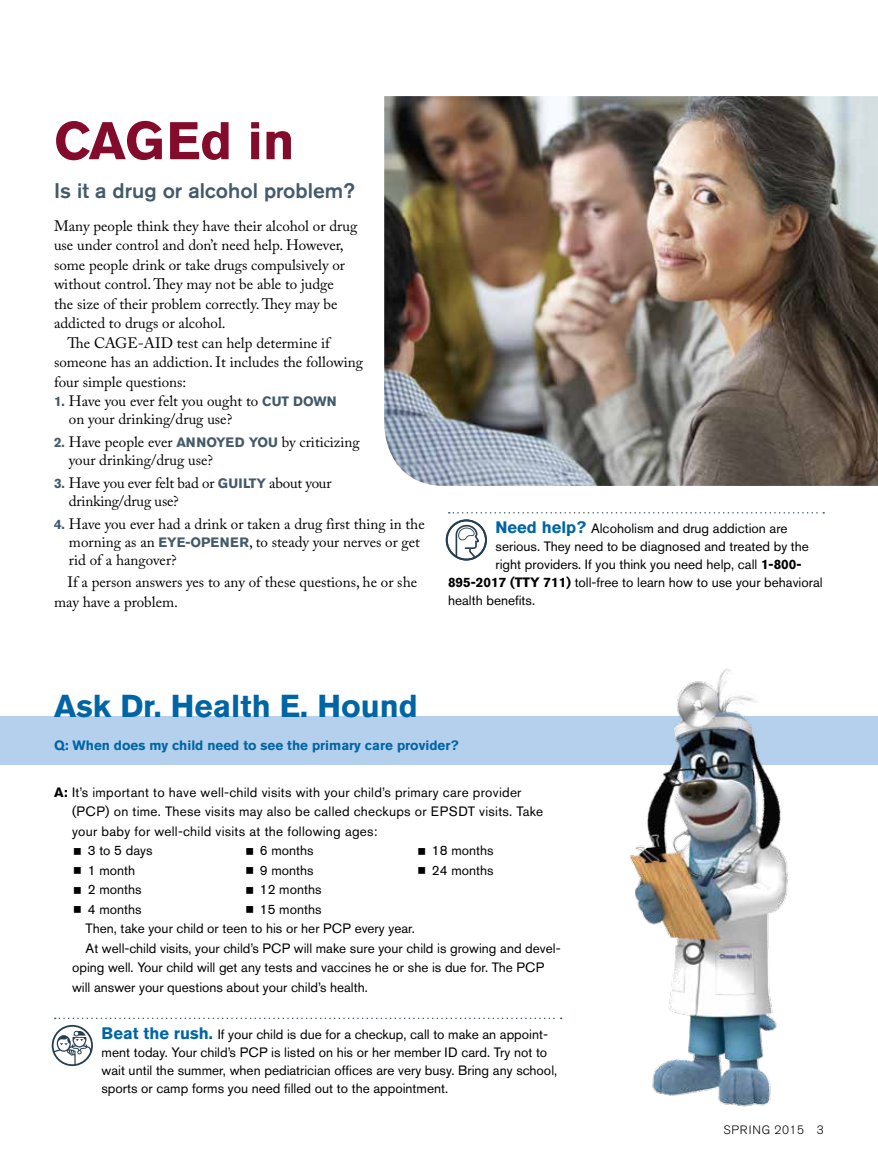
<style>
.page{position:relative;width:878px;height:1161px;background:#fff}
.page>*{position:absolute;margin:0;border:0;box-sizing:border-box;transform-origin:0 0}
.t1{font:700 52.5px "Akzidenz Grotesk BE";color:#830b2c}
.t2{font:700 31.5px "Akzidenz Grotesk BE";color:#0065a4}
.t3{font:500 21px "Akzidenz Grotesk BE";color:#425a69}
.t4{font:15px/18px "Adobe Caslon Pro";color:#000}
.t5{font:13.5px/19.5px "Akzidenz Grotesk BE";color:#000}
.t6{font:13.5px "Akzidenz Grotesk BE";letter-spacing:.02em;color:#000}
.t7{font:700 13.5px "Akzidenz Grotesk BE";color:#0065a4}
.t8{font:300 12px "Akzidenz Grotesk BE";letter-spacing:.07em;color:#000}
.s1{font-family:"Akzidenz Grotesk BE";font-weight:700;font-size:13.5px;color:#425a69}
.s2{font-weight:700;font-size:16.5px;color:#0065a4}
.s3{font-weight:700}
</style>
<div class="page">
<div style="left:0;top:716px;width:878px;height:49px;background:#b4d0ed"></div>
<img style="left:629px;top:668px;width:159px;height:439px">
<img style="left:384px;top:96px;width:494px;height:390px">
<svg style="left:55px;top:1018px;width:506px;height:1px"></svg>
<svg style="left:52px;top:1025px;width:41px;height:41px"></svg>
<svg style="left:445px;top:512px;width:379px;height:49px"></svg>
<h1 class="t1" style="left:54px;top:111px;width:242px">CAGEd in</h1>
<h3 class="t3" style="left:54px;top:178px;width:302px">Is it a drug or alcohol problem?</h3>
<p class="t4" style="left:54px;top:217px;width:305px">Many people think they have their alcohol or drug</p>
<p class="t4" style="left:54px;top:236px;width:291px">use under control and don’t need help. However,</p>
<p class="t4" style="left:54px;top:256px;width:292px">some people drink or take drugs compulsively or</p>
<p class="t4" style="left:54px;top:275px;width:281px">without control. They may not be able to judge</p>
<p class="t4" style="left:54px;top:295px;width:285px">the size of their problem correctly. They may be</p>
<p class="t4" style="left:54px;top:314px;width:173px">addicted to drugs or alcohol.</p>
<p class="t4" style="left:68px;top:334px;width:264px">The CAGE-AID test can help determine if</p>
<p class="t4" style="left:54px;top:353px;width:310px">someone has an addiction. It includes the following</p>
<p class="t4" style="left:54px;top:373px;width:134px">four simple questions:</p>
<p class="t4" style="left:69px;top:392px;width:269px;text-indent:-15px"><span class="s1">1.</span> Have you ever felt you ought to <span class="s1">CUT DOWN </span>on your drinking/drug use?</p>
<p class="t4" style="left:69px;top:433px;width:292px;text-indent:-15px"><span class="s1">2.</span> Have people ever <span class="s1">ANNOYED YOU</span> by criticizing your drinking/drug use?</p>
<p class="t4" style="left:69px;top:474px;width:264px;text-indent:-15px"><span class="s1">3.</span> Have you ever felt bad or <span class="s1">GUILTY</span> about your drinking/drug use?</p>
<p class="t4" style="left:69px;top:514px;width:357px;text-indent:-15px"><span class="s1">4.</span> Have you ever had a drink or taken a drug first thing in the morning as an <span class="s1">EYE-OPENER</span>, to steady your nerves or get rid of a hangover?</p>
<p class="t4" style="left:54px;top:572px;width:364px;line-height:19.5px;text-indent:14px">If a person answers yes to any of these questions, he or she may have a problem.</p>
<p class="t5" style="left:495px;top:519px;width:293px"><span class="s2">Need help?</span> Alcoholism and drug addiction are</p>
<p class="t5" style="left:495px;top:537px;width:315px">serious. They need to be diagnosed and treated by the</p>
<p class="t5" style="left:495px;top:555px;width:307px">right providers. If you think you need help, call <span class="s3">1-800-</span></p>
<p class="t5" style="left:448px;top:573px;width:376px"><span class="s3">895-2017 (TTY 711)</span> toll-free to learn how to use your behavioral</p>
<p class="t5" style="left:448px;top:591px;width:89px">health benefits.</p>
<h2 class="t2" style="left:54px;top:687px;width:365px">Ask Dr. Health E. Hound</h2>
<p class="t7" style="left:54px;top:737px;width:406px">Q: When does my child need to see the primary care provider?</p>
<p class="t6" style="left:54px;top:784px;width:469px"><span class="s3">A:</span> It’s important to have well-child visits with your child’s primary care provider</p>
<p class="t6" style="left:72px;top:804px;width:472px">(PCP) on time. These visits may also be called checkups or EPSDT visits. Take</p>
<p class="t6" style="left:72px;top:823px;width:307px">your baby for well-child visits at the following ages:</p>
<p class="t5" style="left:88px;top:841px;width:66px">3 to 5 days</p>
<p class="t5" style="left:88px;top:860px;width:49px">1 month</p>
<p class="t5" style="left:88px;top:880px;width:55px">2 months</p>
<p class="t5" style="left:88px;top:899px;width:55px">4 months</p>
<p class="t5" style="left:260px;top:841px;width:63px">6 months<br>9 months<br>12 months<br>15 months</p>
<p class="t5" style="left:432px;top:841px;width:63px">18 months<br>24 months</p>
<p class="t5" style="left:86px;top:919px;width:331px">Then, take your child or teen to his or her PCP every year.</p>
<p class="t5" style="left:86px;top:938px;width:476px">At well-child visits, your child’s PCP will make sure your child is growing and devel-</p>
<p class="t5" style="left:72px;top:958px;width:473px">oping well. Your child will get any tests and vaccines he or she is due for. The PCP</p>
<p class="t5" style="left:72px;top:977px;width:297px">will answer your questions about your child’s health.</p>
<p class="t5" style="left:101px;top:1025px;width:457px;line-height:18px"><span class="s2">Beat the rush.</span> If your child is due for a checkup, call to make an appoint&shy;ment today. Your child’s PCP is listed on his or her member ID card. Try not to wait until the summer, when pediatrician offices are very busy. Bring any school, sports or camp forms you need filled out to the appointment.</p>
<p class="t8" style="left:723px;top:1123px;width:102px">SPRING 2015 3</p>
</div>
